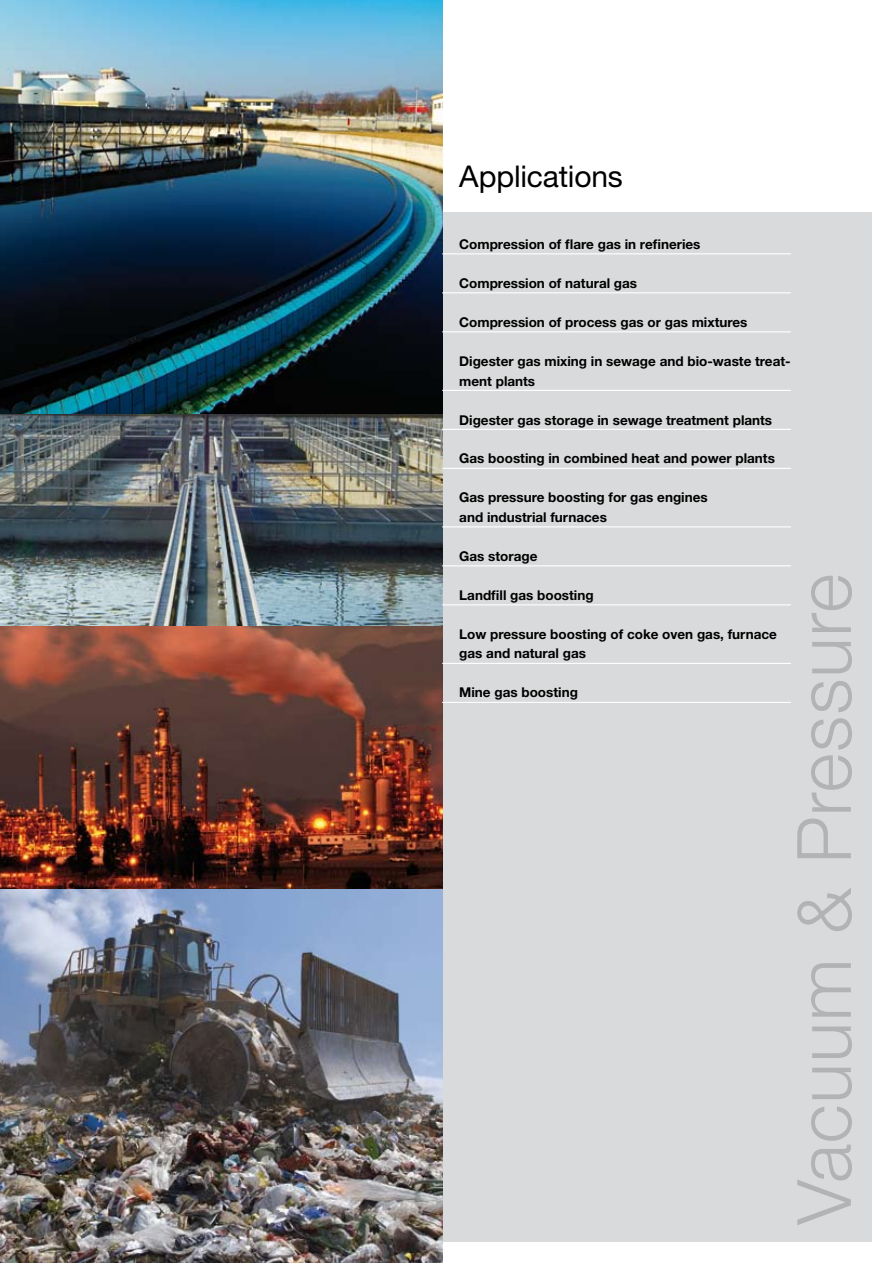
<style>
.page{position:relative;width:893px;height:1263px;background:#fff}
.page>*{position:absolute;margin:0;border:0;box-sizing:border-box;transform-origin:0 0}
.t1{font:300 75px "Helvetica Neue LT Pro";letter-spacing:.01em;color:#b1b3b4}
.t2{font:30px "Helvetica Neue LT Pro";letter-spacing:-.005em;color:#000}
.t3{font:700 13.5px/19.5px "Helvetica Neue LT Pro";color:#000}
</style>
<div class="page">
<div style="left:21px;top:213px;width:851px;height:1029px;background:#d9dadb"></div>
<img style="left:0;top:0;width:442px;height:1263px">
<hr style="left:442px;top:253px;width:349px;height:1px;background:#fff">
<hr style="left:442px;top:292px;width:349px;height:1px;background:#fff">
<hr style="left:442px;top:331px;width:349px;height:1px;background:#fff">
<hr style="left:442px;top:390px;width:349px;height:1px;background:#fff">
<hr style="left:442px;top:429px;width:349px;height:1px;background:#fff">
<hr style="left:442px;top:468px;width:349px;height:1px;background:#fff">
<hr style="left:442px;top:526px;width:349px;height:1px;background:#fff">
<hr style="left:442px;top:565px;width:349px;height:1px;background:#fff">
<hr style="left:442px;top:604px;width:349px;height:1px;background:#fff">
<hr style="left:442px;top:663px;width:349px;height:1px;background:#fff">
<hr style="left:442px;top:702px;width:349px;height:1px;background:#fff">
<h2 class="t2" style="left:459px;top:158px;width:165px">Applications</h2>
<p class="t3" style="left:459px;top:234px;width:243px">Compression of flare gas in refineries</p>
<p class="t3" style="left:459px;top:273px;width:179px">Compression of natural gas</p>
<p class="t3" style="left:459px;top:312px;width:290px">Compression of process gas or gas mixtures</p>
<p class="t3" style="left:459px;top:351px;width:333px">Digester gas mixing in sewage and bio-waste treat&shy;ment plants</p>
<p class="t3" style="left:459px;top:410px;width:314px">Digester gas storage in sewage treatment plants</p>
<p class="t3" style="left:459px;top:449px;width:317px">Gas boosting in combined heat and power plants</p>
<p class="t3" style="left:459px;top:488px;width:250px">Gas pressure boosting for gas engines and industrial furnaces</p>
<p class="t3" style="left:459px;top:546px;width:80px">Gas storage</p>
<p class="t3" style="left:459px;top:585px;width:136px">Landfill gas boosting</p>
<p class="t3" style="left:459px;top:624px;width:319px">Low pressure boosting of coke oven gas, furnace gas and natural gas</p>
<p class="t3" style="left:459px;top:683px;width:120px">Mine gas boosting</p>
<h1 class="t1" style="left:778px;top:1225px;width:652px;rotate:-90deg">Vacuum &amp; Pressure</h1>
</div>
